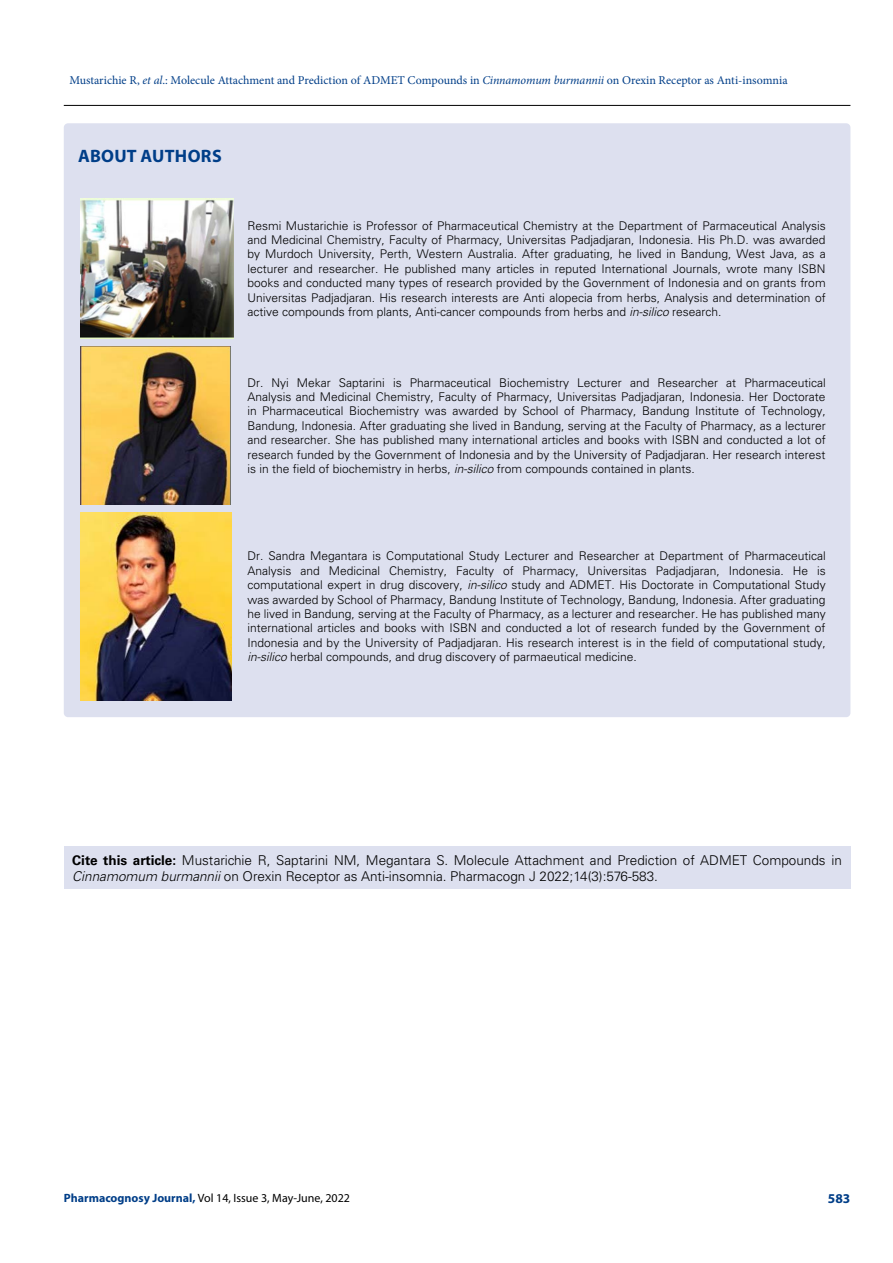
<style>
.page{position:relative;width:893px;height:1263px;background:#fff}
.page>*{position:absolute;margin:0;border:0;box-sizing:border-box;transform-origin:0 0}
.t1{font:700 18px "Myriad Pro";letter-spacing:.015em;color:#003e88}
.t2{font:300 13.5px/16.2px "Univers LT Std";color:#000}
.t3{font:700 13.5px "Myriad Pro";color:#003e88}
.t4{font:300 12px/14.4px "Univers LT Std";color:#000;text-align:justify}
.t5{font:12px "Minion Pro";color:#003e88}
.t6{font:12px "Myriad Pro";color:#000}
.s1{font-style:italic}
.s2{font-weight:700}
.s3{font-weight:700;color:#003e88}
</style>
<div class="page">
<hr style="left:64px;top:105px;width:786px;height:1px;background:#000">
<div style="left:64px;top:123px;width:786px;height:594px;background:#dde0ef;border-radius:4px"></div>
<div style="left:64px;top:846px;width:786px;height:43px;background:#dde0ef"></div>
<img style="left:80px;top:198px;width:153px;height:140px">
<img style="left:80px;top:347px;width:151px;height:157px">
<img style="left:80px;top:513px;width:152px;height:187px">
<p class="t5" style="left:69px;top:72px;width:720px">Mustarichie R, <span class="s1">et al</span>.: Molecule Attachment and Prediction of ADMET Compounds in <span class="s1">Cinnamomum burmannii</span> on Orexin Receptor as Anti-insomnia</p>
<h1 class="t1" style="left:78px;top:145px;width:145px">ABOUT AUTHORS</h1>
<p class="t4" style="left:247px;top:218px;width:580px">Resmi Mustarichie is Professor of Pharmaceutical Chemistry at the Department of Parmaceutical Analysis and Medicinal Chemistry, Faculty of Pharmacy, Universitas Padjadjaran, Indonesia. His Ph.D. was awarded by Murdoch University, Perth, Western Australia. After graduating, he lived in Bandung, West Java, as a lecturer and researcher. He published many articles in reputed International Journals, wrote many ISBN books and conducted many types of research provided by the Government of Indonesia and on grants from Universitas Padjadjaran. His research interests are Anti alopecia from herbs, Analysis and determination of active compounds from plants, Anti-cancer compounds from herbs and <span class="s1">in-silico</span> research.</p>
<p class="t4" style="left:247px;top:375px;width:580px">Dr. Nyi Mekar Saptarini is Pharmaceutical Biochemistry Lecturer and Researcher at Pharmaceutical Analysis and Medicinal Chemistry, Faculty of Pharmacy, Universitas Padjadjaran, Indonesia. Her Doctorate in Pharmaceutical Biochemistry was awarded by School of Pharmacy, Bandung Institute of Technology, Bandung, Indonesia. After graduating she lived in Bandung, serving at the Faculty of Pharmacy, as a lecturer and researcher. She has published many international articles and books with ISBN and conducted a lot of research funded by the Government of Indonesia and by the University of Padjadjaran. Her research interest is in the field of biochemistry in herbs, <span class="s1">in-silico</span> from compounds contained in plants.</p>
<p class="t4" style="left:247px;top:549px;width:580px">Dr. Sandra Megantara is Computational Study Lecturer and Researcher at Department of Pharmaceutical Analysis and Medicinal Chemistry, Faculty of Pharmacy, Universitas Padjadjaran, Indonesia. He is computational expert in drug discovery, <span class="s1">in-silico</span> study and ADMET. His Doctorate in Computational Study was awarded by School of Pharmacy, Bandung Institute of Technology, Bandung, Indonesia. After graduating he lived in Bandung, serving at the Faculty of Pharmacy, as a lecturer and researcher. He has published many international articles and books with ISBN and conducted a lot of research funded by the Government of Indonesia and by the University of Padjadjaran. His research interest is in the field of computational study, <span class="s1">in-silico</span> herbal compounds, and drug discovery of parmaeutical medicine.</p>
<p class="t2" style="left:72px;top:852px;width:771px"><span class="s2">Cite this article:</span> Mustarichie R, Saptarini NM, Megantara S. Molecule Attachment and Prediction of ADMET Compounds in<br><span class="s1">Cinnamomum burmannii</span> on Orexin Receptor as Anti-insomnia. Pharmacogn J 2022;14(3):576-583.</p>
<p class="t6" style="left:64px;top:1190px;width:288px"><span class="s3">Pharmacognosy Journal,</span> Vol 14, Issue 3, May-June, 2022</p>
<p class="t3" style="left:828px;top:1189px;width:24px">583</p>
</div>
